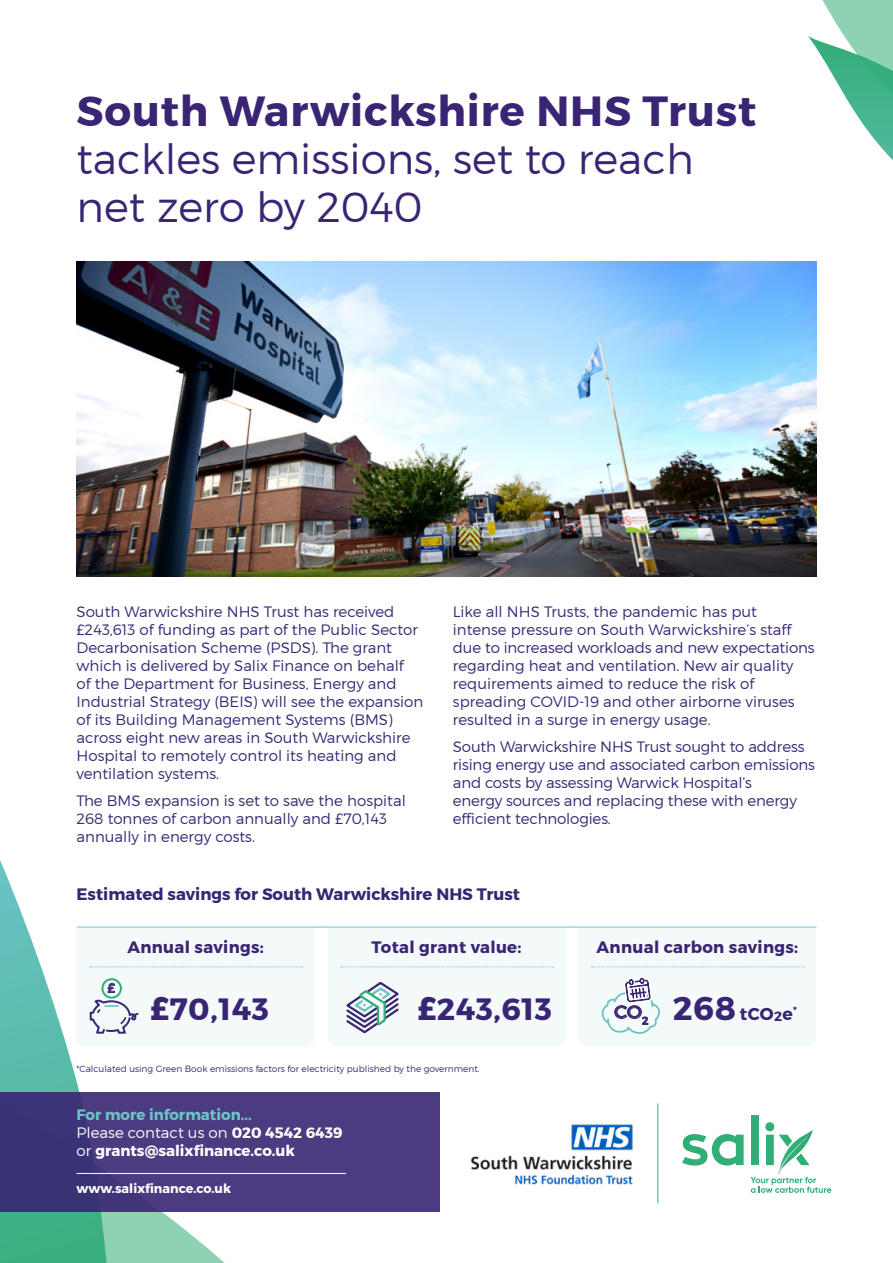
<style>
.page{position:relative;width:893px;height:1263px;background:#fff}
.page>*{position:absolute;margin:0;border:0;box-sizing:border-box;transform-origin:0 0}
.t1{font:300 42px/48px "Montserrat";color:#392573}
.t2{font:700 30.75px "Montserrat";letter-spacing:.02em;color:#392573}
.t3{font:18px "Montserrat";color:#3a2773}
.t4{font:700 17.25px "Montserrat";color:#392573}
.t5{font:700 16.5px "Montserrat";letter-spacing:.005em;color:#392573}
.t6{font:300 15px/18px "Montserrat";color:#392573}
.t7{font:700 15px/18px "Montserrat";color:#fff}
.t8{font:13.05px "Montserrat";color:#3a2773}
.t9{font:700 12.75px "Montserrat";color:#fff}
.t10{font:300 9px "Montserrat";color:#392573}
.s1{font-weight:700}
.s2{font-size:33px}
.s3{color:#6dc4c4}
.s4{font-weight:300}
</style>
<div class="page">
<svg style="left:0;top:883px;width:249px;height:380px"></svg>
<svg style="left:808px;top:0;width:85px;height:161px"></svg>
<svg style="left:682px;top:1134px;width:62px;height:31px"></svg>
<div style="left:751px;top:1116px;width:8px;height:49px;background:#31ae76"></div>
<svg style="left:750px;top:1122px;width:81px;height:71px"></svg>
<hr style="left:657px;top:1103px;width:1px;height:100px;background:#31ae76">
<div style="left:0;top:1092px;width:440px;height:120px;background:linear-gradient(to right,#3f3578,#533d84)"></div>
<hr style="left:77px;top:1173px;width:269px;height:1px;background:#fff">
<img style="left:470px;top:1124px;width:163px;height:60px">
<img style="left:77px;top:261px;width:739px;height:315px">
<hr style="left:77px;top:927px;width:739px;height:1px;background:#6dc4c4">
<div style="left:327px;top:927px;width:239px;height:119px;background:#f4fafa"></div>
<div style="left:578px;top:926px;width:238px;height:120px;background:#f4fafa"></div>
<svg style="left:77px;top:927px;width:238px;height:138px"></svg>
<p class="t1" style="left:77px;top:86px;width:681px"><span class="s1">South Warwickshire NHS Trust </span>tackles emissions, set to reach net zero by 2040</p>
<p class="t6" style="left:77px;top:602px;width:348px">South Warwickshire NHS Trust has received £243,613 of funding as part of the Public Sector Decarbonisation Scheme (PSDS). The grant which is delivered by Salix Finance on behalf<br>of the Department for Business, Energy and Industrial Strategy (BEIS) will see the expansion of its Building Management Systems (BMS) across eight new areas in South Warwickshire Hospital to remotely control its heating and ventilation systems.</p>
<p class="t6" style="left:77px;top:791px;width:331px">The BMS expansion is set to save the hospital<br>268 tonnes of carbon annually and £70,143 annually in energy costs.</p>
<p class="t6" style="left:453px;top:602px;width:363px">Like all NHS Trusts, the pandemic has put intense pressure on South Warwickshire’s staff due to increased workloads and new expectations regarding heat and ventilation. New air quality requirements aimed to reduce the risk of spreading COVID-19 and other airborne viruses resulted in a surge in energy usage.</p>
<p class="t6" style="left:453px;top:737px;width:364px">South Warwickshire NHS Trust sought to address rising energy use and associated carbon emissions and costs by assessing Warwick Hospital’s<br>energy sources and replacing these with energy efficient technologies.</p>
<p class="t5" style="left:77px;top:884px;width:445px">Estimated savings for South Warwickshire NHS Trust</p>
<p class="t8" style="left:108px;top:980px;width:9px">£</p>
<p class="t5" style="left:127px;top:937px;width:138px">Annual savings:</p>
<p class="t5" style="left:371px;top:937px;width:151px">Total grant value:</p>
<p class="t5" style="left:597px;top:937px;width:203px">Annual carbon savings:</p>
<p class="t2" style="left:150px;top:990px;width:120px"><span class="s2">£</span>70,143</p>
<p class="t2" style="left:418px;top:990px;width:136px"><span class="s2">£</span>243,613</p>
<p class="t4" style="left:673px;top:1003px;width:126px"><span class="s2">268</span> tCO<sub>2</sub>e<sup>*</sup></p>
<p class="t3" style="left:614px;top:1001px;width:36px">CO<sub>2</sub></p>
<p class="t10" style="left:77px;top:1063px;width:405px">*Calculated using Green Book emissions factors for electricity published by the government.</p>
<p class="t7" style="left:77px;top:1105px;width:267px"><span class="s3">For more information...<br></span><span class="s4">Please contact us on</span> 020 4542 6439 <span class="s4">or</span> grants@salixfinance.co.uk</p>
<p class="t9" style="left:77px;top:1181px;width:156px">www.salixfinance.co.uk</p>
</div>
